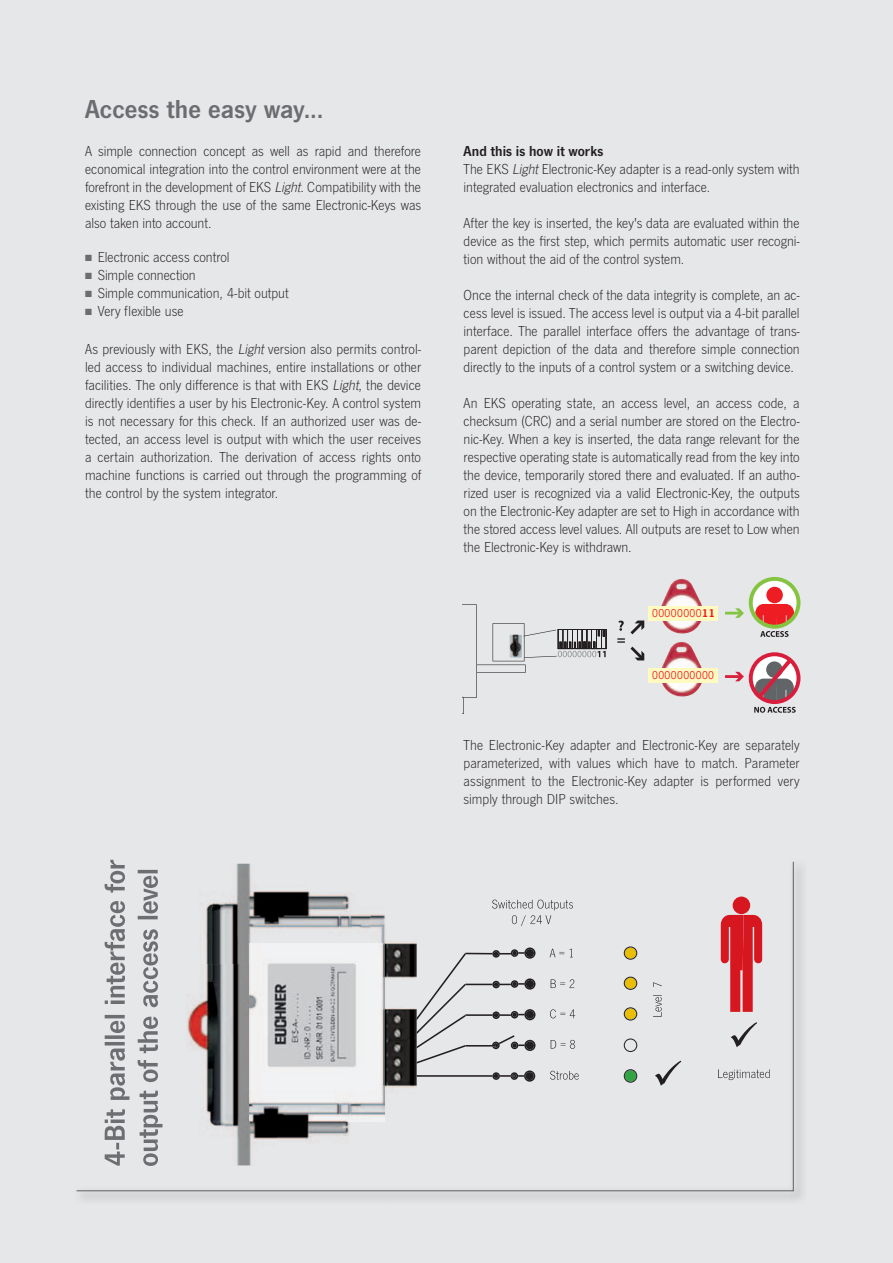
<style>
.page{position:relative;width:893px;height:1263px;background:#e6e7e9}
.page>*{position:absolute;margin:0;border:0;box-sizing:border-box;transform-origin:0 0}
.t1{font:27px "News Got Dem";letter-spacing:.005em;color:#6c6d70}
.t2{font:300 15px/18px "News Got";color:#231f20;text-align:justify}
.t3{font:15px "News Got Dem";letter-spacing:.005em;color:#231f20}
.t4{font:10.2px "News Gothic Std";letter-spacing:.04em;color:#ee1d23}
.s1{font-style:italic}
.s2{color:#6c6d70}
.s3{font-weight:700}
</style>
<div class="page">
<img style="left:659px;top:579px;width:45px;height:55px">
<img style="left:659px;top:642px;width:45px;height:55px">
<svg style="left:463px;top:604px;width:144px;height:110px"></svg>
<svg style="left:617px;top:620px;width:27px;height:40px"></svg>
<hr style="left:725px;top:675px;width:15px;height:3px;background:#da1f3d">
<img style="left:509px;top:635px;width:13px;height:23px">
<svg style="left:725px;top:577px;width:75px;height:60px"></svg>
<svg style="left:735px;top:652px;width:65px;height:61px"></svg>
<div style="left:648px;top:606px;width:70px;height:14px;background:#fffac1"></div>
<div style="left:648px;top:668px;width:70px;height:14px;background:#fffac1"></div>
<svg style="left:76px;top:861px;width:718px;height:331px"></svg>
<h1 class="t1" style="left:85px;top:93px;width:240px">Access the easy way...</h1>
<p class="t2" style="left:85px;top:142px;width:338px">A simple connection concept as well as rapid and therefore economical integration into the control environment were at the forefront in the development of EKS <span class="s1">Light</span>. Compatibility with the existing EKS through the use of the same Electronic-Keys was also taken into account.</p>
<p class="t2" style="left:85px;top:248px;width:146px"><span class="s2">■</span> Electronic access control</p>
<p class="t2" style="left:85px;top:266px;width:112px"><span class="s2">■</span> Simple connection</p>
<p class="t2" style="left:85px;top:284px;width:205px"><span class="s2">■</span> Simple communication, 4-bit output</p>
<p class="t2" style="left:85px;top:302px;width:100px"><span class="s2">■</span> Very flexible use</p>
<p class="t2" style="left:85px;top:340px;width:338px">As previously with EKS, the <span class="s1">Light</span> version also permits control&shy;led access to individual machines, entire installations or other facilities. The only difference is that with EKS <span class="s1">Light</span>, the device directly identifies a user by his Electronic-Key. A control system is not necessary for this check. If an authorized user was de&shy;tected, an access level is output with which the user receives a certain authorization. The derivation of access rights onto machine functions is carried out through the programming of the control by the system integrator.</p>
<p class="t3" style="left:464px;top:142px;width:141px">And this is how it works</p>
<p class="t2" style="left:464px;top:160px;width:338px">The EKS <span class="s1">Light</span>Electronic-Key adapter is a read-only system with integrated evaluation electronics and interface.</p>
<p class="t2" style="left:464px;top:214px;width:338px">After the key is inserted, the key's data are evaluated within the device as the first step, which permits automatic user recogni&shy;tion without the aid of the control system.</p>
<p class="t2" style="left:464px;top:286px;width:338px">Once the internal check of the data integrity is complete, an ac&shy;cess level is issued. The access level is output via a 4-bit parallel interface. The parallel interface offers the advantage of trans&shy;parent depiction of the data and therefore simple connection directly to the inputs of a control system or a switching device.</p>
<p class="t2" style="left:464px;top:394px;width:338px">An EKS operating state, an access level, an access code, a checksum (CRC) and a serial number are stored on the Electro&shy;nic-Key. When a key is inserted, the data range relevant for the respective operating state is automatically read from the key into the device, temporarily stored there and evaluated. If an autho&shy;rized user is recognized via a valid Electronic-Key, the outputs on the Electronic-Key adapter are set to High in accordance with the stored access level values. All outputs are reset to Low when the Electronic-Key is withdrawn.</p>
<p class="t4" style="left:652px;top:607px;width:64px">00000000<span class="s3">11</span></p>
<p class="t4" style="left:652px;top:668px;width:63px">0000000000</p>
<p class="t2" style="left:464px;top:736px;width:338px">The Electronic-Key adapter and Electronic-Key are separately parameterized, with values which have to match. Parameter assignment to the Electronic-Key adapter is performed very simply through DIP switches.</p>
</div>
